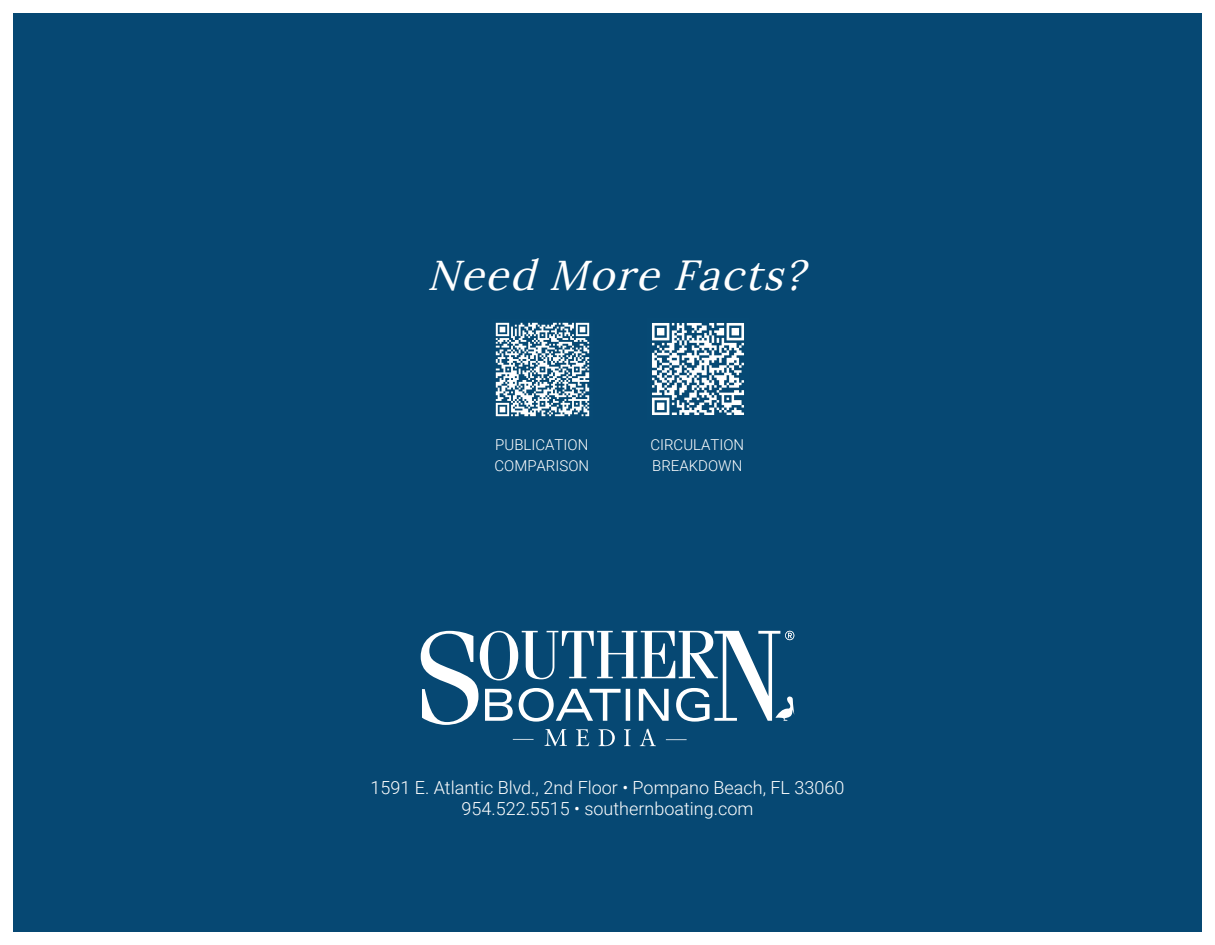
<style>
.page{position:relative;width:1215px;height:945px;background:#fff}
.page>*{position:absolute;margin:0;border:0;box-sizing:border-box;transform-origin:0 0}
.t1{font:italic 42px "Lora";color:#fff}
.t2{font:300 18px/21.6px "Roboto";color:#fff;text-align:center}
.t3{font:300 15px/21px "Roboto";color:#fff}
</style>
<div class="page">
<div style="left:14px;top:14px;width:1188px;height:918px;background:#064873"></div>
<svg style="left:421px;top:631px;width:373px;height:115px"></svg>
<img style="left:652px;top:323px;width:92px;height:92px">
<img style="left:495px;top:322px;width:95px;height:95px">
<h1 class="t1" style="left:427px;top:243px;width:394px">Need MoreFacts?</h1>
<p class="t3" style="left:494px;top:434px;width:96px">PUBLICATION<br>COMPARISON</p>
<p class="t3" style="left:650px;top:434px;width:95px">CIRCULATION<br>BREAKDOWN</p>
<p class="t2" style="left:371px;top:776px;width:475px">1591 E. Atlantic Blvd., 2nd Floor • Pompano Beach, FL 33060<br>954.522.5515 • southernboating.com</p>
</div>
